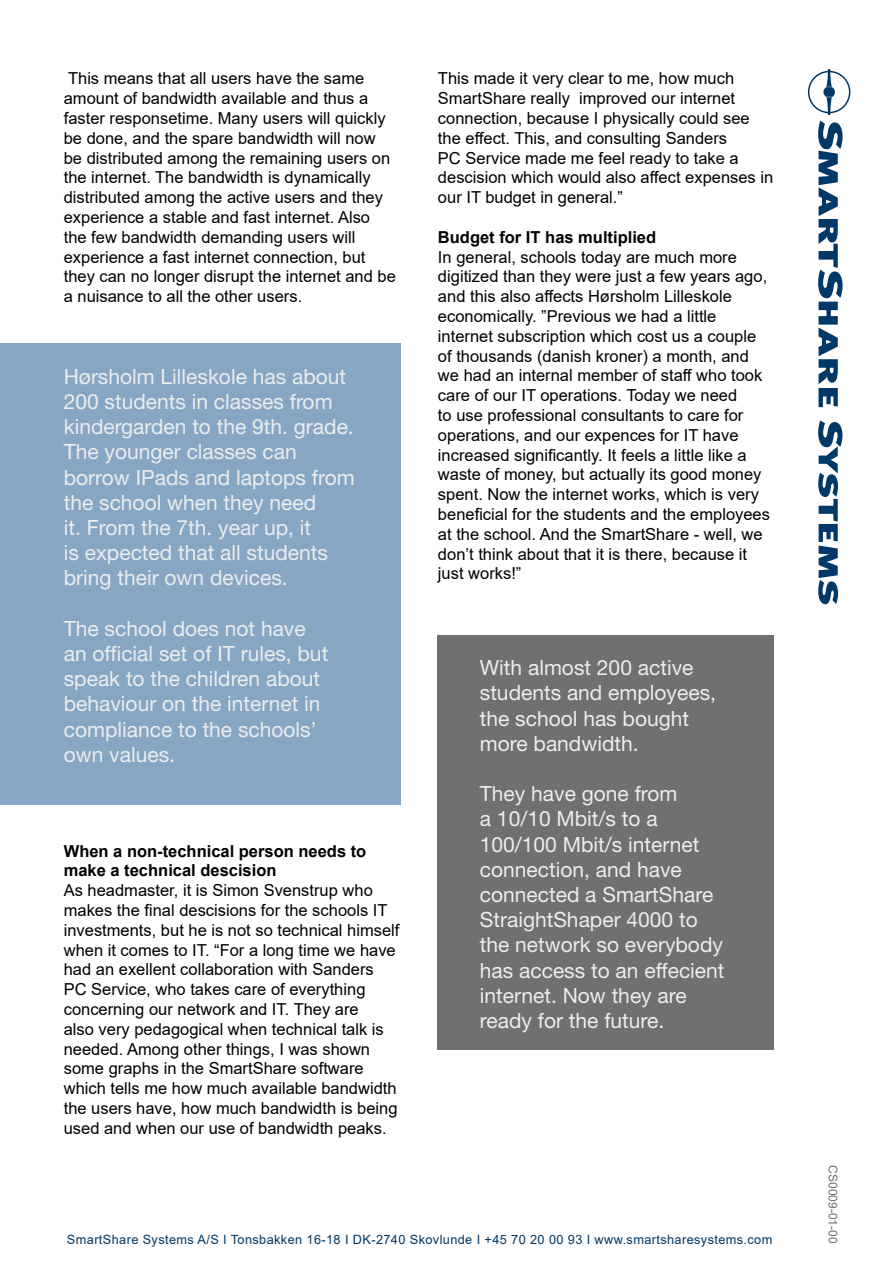
<style>
.page{position:relative;width:893px;height:1263px;background:#fff}
.page>*{position:absolute;margin:0;border:0;box-sizing:border-box;transform-origin:0 0}
.t1{font:21px/25.2px "Helvetica Neue LT Std";color:#eceded}
.t2{font:16.5px/19.8px "Arial";color:#000}
.t3{font:700 16.5px/19.8px "Arial";color:#000}
.t4{font:12.75px "Arial";letter-spacing:.03em;color:#003762}
.t5{font:12px "Arial";color:#716f70}
</style>
<div class="page">
<div style="left:0;top:344px;width:401px;height:461px;background:#87a6c3"></div>
<div style="left:437px;top:635px;width:337px;height:414px;background:#716f70"></div>
<svg style="left:818px;top:420px;width:24px;height:184px"></svg>
<svg style="left:818px;top:121px;width:24px;height:286px"></svg>
<svg style="left:807px;top:69px;width:44px;height:46px"></svg>
<p class="t2" style="left:64px;top:68px;width:334px">This means that all users have the same amount of bandwidth available and thus a faster responsetime. Many users will quickly be done, and the spare bandwidth will now be distributed among the remaining users on the internet. The bandwidth is dynamically distributed among the active users and they experience a stable and fast internet. Also the few bandwidth demanding users will experience a fast internet connection, but they can no longer disrupt the internet and be a nuisance to all the other users.</p>
<p class="t1" style="left:64px;top:363px;width:292px">Hørsholm Lilleskole has about<br>200 students in classes from kindergarden to the 9th. grade.<br>The younger classes can borrow IPads and laptops from the school when they need<br>it. From the 7th. year up, it<br>is expected that all students bring their own devices.</p>
<p class="t1" style="left:64px;top:615px;width:266px">The school does not have an official set of IT rules, but speak to the children about behaviour on the internet in compliance to the schools’ own values.</p>
<p class="t3" style="left:64px;top:841px;width:304px">When a non-technical person needs to make a technical descision</p>
<p class="t2" style="left:64px;top:880px;width:337px">As headmaster, it is Simon Svenstrup who makes the final descisions for the schools IT investments, but he is not so technical himself when it comes to IT. “For a long time we have had an exellent collaboration with Sanders PC Service, who takes care of everything concerning our network and IT. They are<br>also very pedagogical when technical talk is needed. Among other things, I was shown some graphs in the SmartShare software which tells me how much available bandwidth the users have, how much bandwidth is being used and when our use of bandwidth peaks.</p>
<p class="t2" style="left:438px;top:68px;width:337px">This made it very clear to me, how much SmartShare really improved our internet connection, because I physically could see the effect. This, and consulting Sanders<br>PC Service made me feel ready to take a descision which would also affect expenses in our IT budget in general.”</p>
<p class="t3" style="left:438px;top:227px;width:220px">Budget for IT has multiplied</p>
<p class="t2" style="left:438px;top:247px;width:334px">In general, schools today are much more digitized than they were just a few years ago, and this also affects Hørsholm Lilleskole economically. ”Previous we had a little internet subscription which cost us a couple of thousands (danish kroner) a month, and we had an internal member of staff who took care of our IT operations. Today we need<br>to use professional consultants to care for operations, and our expences for IT have increased significantly. It feels a little like a waste of money, but actually its good money spent. Now the internet works, which is very beneficial for the students and the employees at the school. And the SmartShare - well, we don’t think about that it is there, because it just works!”</p>
<p class="t1" style="left:480px;top:655px;width:238px">With almost 200 active students and employees, the school has bought more bandwidth.</p>
<p class="t1" style="left:480px;top:781px;width:246px">They have gone from<br>a 10/10 Mbit/s to a<br>100/100 Mbit/s internet connection, and have connected a SmartShare<br>StraightShaper 4000 to the network so everybody has access to an effecient internet. Now they are ready for the future.</p>
<p class="t4" style="left:67px;top:1230px;width:707px">SmartShare Systems A/S I Tonsbakken 16-18 I DK-2740 Skovlunde I +45 70 20 00 93 I www.smartsharesystems.com</p>
<p class="t5" style="left:841px;top:1165px;width:80px;rotate:90deg">CS0009-01-00</p>
</div>
